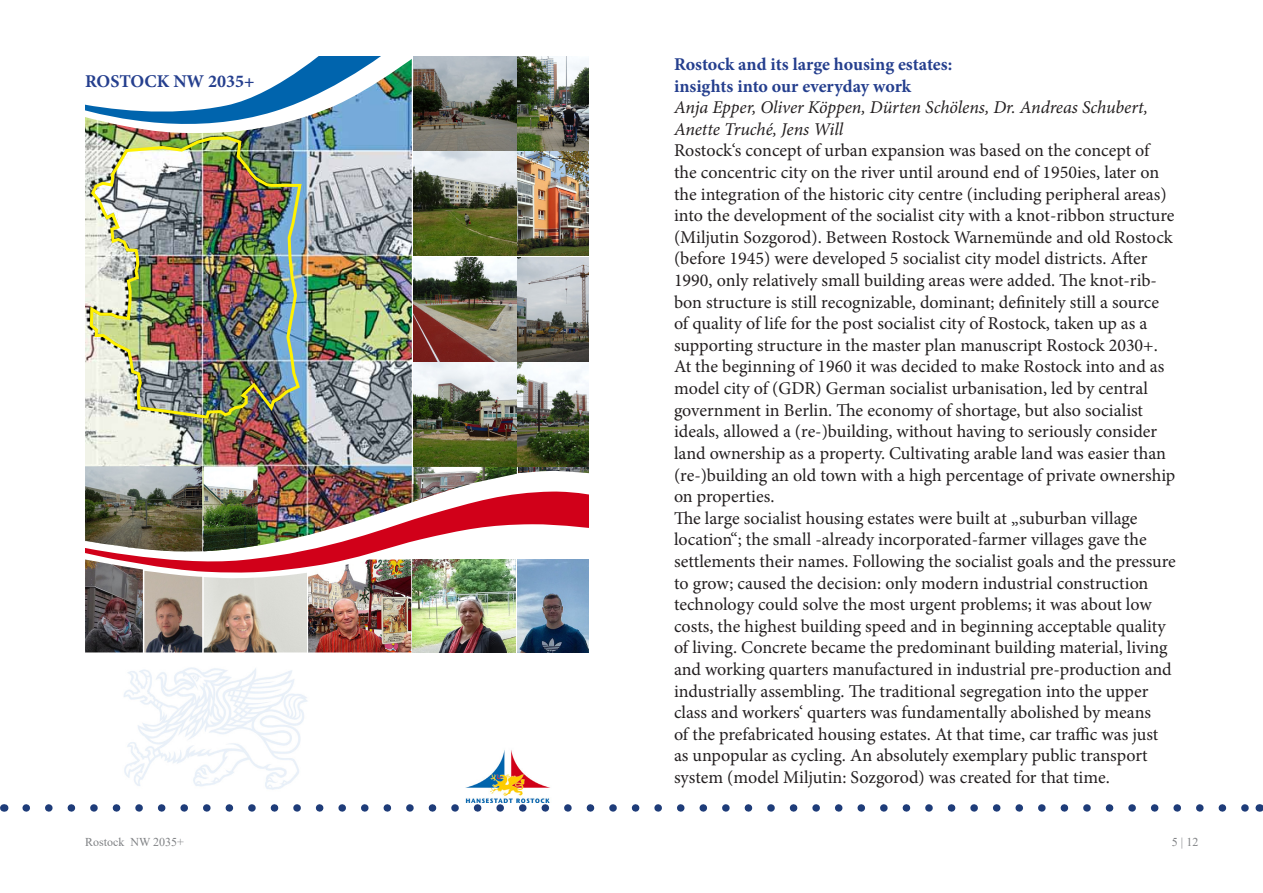
<style>
.page{position:relative;width:1263px;height:893px;background:#fff}
.page>*{position:absolute;margin:0;border:0;box-sizing:border-box;transform-origin:0 0}
.t1{font:18px/21.6px "Minion Pro";color:#231f20}
.t2{font:italic 18px/21.6px "Minion Pro";letter-spacing:-.005em;color:#231f20}
.t3{font:700 18px/21.6px "Minion Pro";color:#253f8e}
.t4{font:12px "Times New Roman";color:#808285}
</style>
<div class="page">
<svg style="left:26px;top:804px;width:1222px;height:8px"></svg>
<img style="left:85px;top:135px;width:327px;height:325px">
<img style="left:85px;top:460px;width:433px;height:116px">
<img style="left:85px;top:491px;width:504px;height:83px">
<svg style="left:85px;top:57px;width:327px;height:78px"></svg>
<svg style="left:412px;top:56px;width:177px;height:428px"></svg>
<img style="left:88px;top:135px;width:215px;height:285px">
<img style="left:414px;top:152px;width:103px;height:349px">
<img style="left:414px;top:57px;width:175px;height:93px">
<img style="left:518px;top:152px;width:71px;height:321px">
<img style="left:85px;top:466px;width:117px;height:85px">
<img style="left:204px;top:466px;width:54px;height:85px">
<img style="left:124px;top:667px;width:426px;height:135px">
<img style="left:308px;top:559px;width:208px;height:93px">
<img style="left:518px;top:560px;width:71px;height:92px">
<img style="left:144px;top:571px;width:58px;height:81px">
<img style="left:204px;top:573px;width:103px;height:79px">
<img style="left:85px;top:559px;width:58px;height:93px">
<p class="t3" style="left:85px;top:70px;width:171px">ROSTOCK NW 2035+</p>
<p class="t3" style="left:674px;top:53px;width:280px">Rostock and its large housing estates: insights into our everyday work</p>
<p class="t2" style="left:674px;top:97px;width:475px">Anja Epper, Oliver Köppen, Dürten Schölens, Dr. Andreas Schubert,<br>Anette Truché, Jens Will</p>
<p class="t1" style="left:674px;top:140px;width:502px">Rostock‘s concept of urban expansion was based on the concept of the concentric city on the river until around end of 1950ies, later on the integration of the historic city centre (including peripheral areas) into the development of the socialist city with a knot-ribbon structure (Miljutin Sozgorod). Between Rostock Warnemünde and old Rostock (before 1945) were developed 5 socialist city model districts. After 1990, only relatively small building areas were added. The knot-rib&shy;bon structure is still recognizable, dominant; definitely still a source of quality of life for the post socialist city of Rostock, taken up as a supporting structure in the master plan manuscript Rostock 2030+.</p>
<p class="t1" style="left:674px;top:356px;width:503px">At the beginning of 1960 it was decided to make Rostock into and as model city of (GDR) German socialist urbanisation, led by central government in Berlin. The economy of shortage, but also socialist ideals, allowed a (re-)building, without having to seriously consider land ownership as a property. Cultivating arable land was easier than (re-)building an old town with a high percentage of private ownership on properties.</p>
<p class="t1" style="left:674px;top:507px;width:503px">The large socialist housing estates were built at „suburban village location“; the small -already incorporated-farmer villages gave the settlements their names. Following the socialist goals and the pressure to grow; caused the decision: only modern industrial construction technology could solve the most urgent problems; it was about low costs, the highest building speed and in beginning acceptable quality of living. Concrete became the predominant building material, living and working quarters manufactured in industrial pre-production and industrially assembling. The traditional segregation into the upper class and workers‘ quarters was fundamentally abolished by means<br>of the prefabricated housing estates. At that time, car traffic was just as unpopular as cycling. An absolutely exemplary public transport system (model Miljutin: Sozgorod) was created for that time.</p>
<p class="t4" style="left:85px;top:834px;width:100px">Rostock NW 2035+</p>
<p class="t4" style="left:1172px;top:834px;width:28px">5 | 12</p>
</div>
